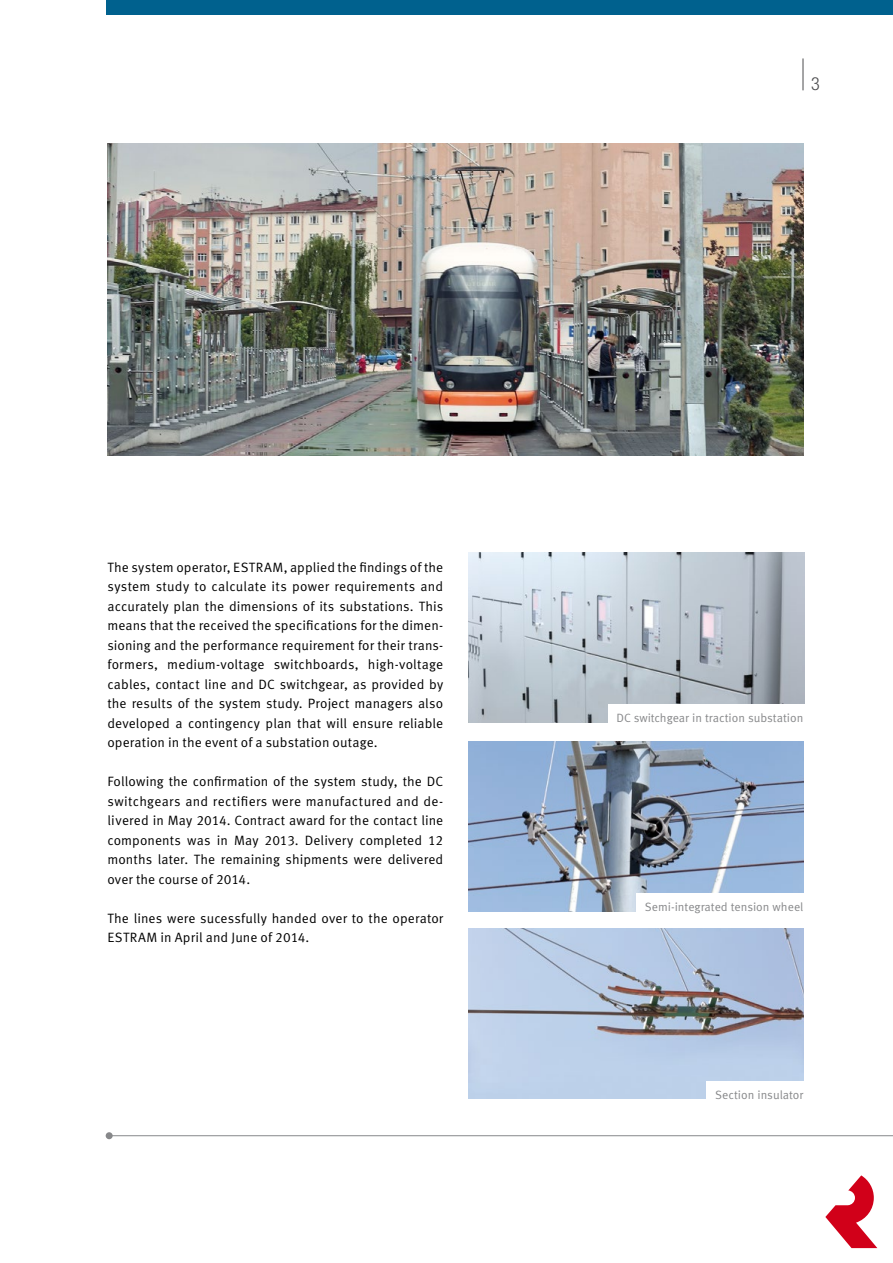
<style>
.page{position:relative;width:893px;height:1263px;background:#fff}
.page>*{position:absolute;margin:0;border:0;box-sizing:border-box;transform-origin:0 0}
.t1{font:300 condensed 18px "Helvetica Neue LT Std";color:#4b4b4d}
.t2{font:13.5px/19.5px "Meta Pro";letter-spacing:.01em;color:#000;text-align:justify}
.t3{font:12px "Meta Pro";color:#87888a}
</style>
<div class="page">
<div style="left:106px;top:0;width:787px;height:15px;background:#00618e"></div>
<svg style="left:825px;top:1175px;width:52px;height:73px"></svg>
<hr style="left:803px;top:58px;width:1px;height:32px;background:#4b4b4d">
<img style="left:468px;top:552px;width:336px;height:170px">
<img style="left:468px;top:741px;width:336px;height:170px">
<img style="left:468px;top:928px;width:336px;height:170px">
<img style="left:107px;top:143px;width:697px;height:313px">
<hr style="left:109px;top:1135px;width:784px;height:1px;background:#87888a">
<div style="left:106px;top:1132px;width:7px;height:7px;background:#87888a;border-radius:50%"></div>
<div style="left:608px;top:705px;width:204px;height:26px;background:#fff"></div>
<div style="left:636px;top:894px;width:176px;height:26px;background:#fff"></div>
<div style="left:707px;top:1081px;width:105px;height:26px;background:#fff"></div>
<h1 class="t1" style="left:811px;top:73px;width:10px">3</h1>
<p class="t2" style="left:107px;top:558px;width:337px">The system operator, ESTRAM, applied the findings of the system study to calculate its power requirements and accurately plan the dimensions of its substations. This means that the received the specifications for the dimen&shy;sioning and the performance requirement for their trans&shy;formers, medium-voltage switchboards, high-voltage cables, contact line and DC switchgear, as provided by the results of the system study. Project managers also developed a contingency plan that will ensure reliable operation in the event of a substation outage.</p>
<p class="t2" style="left:107px;top:772px;width:337px">Following the confirmation of the system study, the DC switchgears and rectifiers were manufactured and de&shy;livered in May 2014. Contract award for the contact line components was in May 2013. Delivery completed 12 months later. The remaining shipments were delivered over the course of 2014.</p>
<p class="t2" style="left:107px;top:909px;width:337px">The lines were sucessfully handed over to the operator<br>ESTRAM in April and June of 2014.</p>
<p class="t3" style="left:616px;top:710px;width:188px">DC switchgear in traction substation</p>
<p class="t3" style="left:645px;top:900px;width:160px">Semi-integrated tension wheel</p>
<p class="t3" style="left:715px;top:1087px;width:90px">Section insulator</p>
</div>
